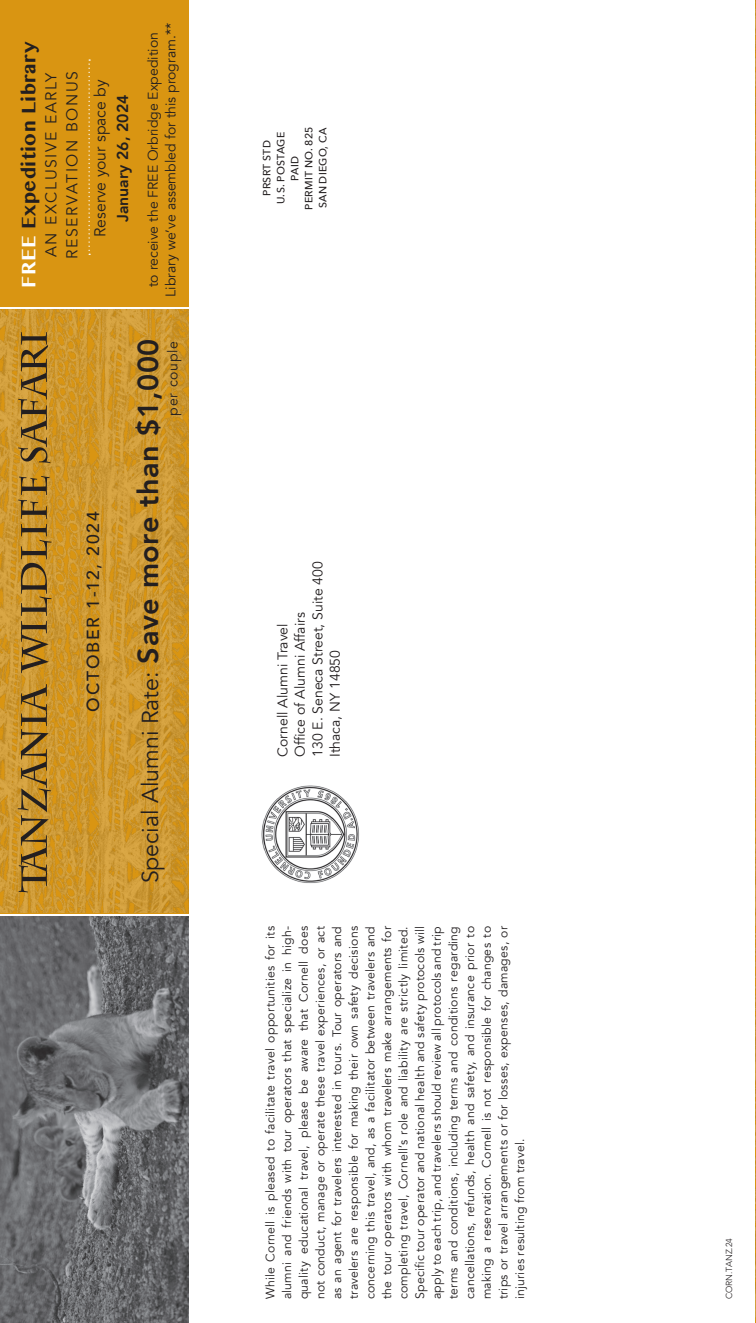
<style>
.page{position:relative;width:756px;height:1323px;background:#fff}
.page>*{position:absolute;margin:0;border:0;box-sizing:border-box;transform-origin:0 0}
.Description{font:23.1px "Avenir";color:#231f20}
.Description-2{font:700 22.75px "Khmer MN";letter-spacing:.02em;color:#231f20}
.t1{font:500 17.5px "Avenir";letter-spacing:.105em;color:#231f20}
.t2{font:15.75px/21px "Avenir";letter-spacing:.1em;color:#231f20}
.t3{font:15.75px/22.8px "Avenir";color:#231f20;text-align:center}
.Description-3{font:14px/17.5px "Avenir";color:#231f20;text-align:center}
.Description-4{font:14px "Avenir";letter-spacing:.06em;color:#231f20}
.t4{font:12.25px/16.6px "Avenir";letter-spacing:.02em;color:#231f20;text-align:justify}
.t5{font:500 10.5px "Avenir Next";letter-spacing:.025em;color:#231f20}
.t6{font:300 8.75px "Avenir";color:#231f20}
.s1{color:#fff}
.s2{font-weight:800}
.s3{font-weight:800;font-size:28.88px}
</style>
<div class="page">
<img style="left:755px;top:1px;width:1px;height:1321px">
<img style="left:0;top:310px;width:188px;height:602px">
<svg style="left:18px;top:332px;width:34px;height:560px;background:#aa7e2b"></svg>
<div style="left:0;top:0;width:188px;height:306px;background:#d99512"></div>
<svg style="left:88px;top:59px;width:2px;height:196px"></svg>
<img style="left:261px;top:785px;width:98px;height:98px">
<img style="left:0;top:916px;width:188px;height:407px">
<p class="Description-2" style="left:14px;top:288px;width:248px;rotate:-90deg"><span class="s1">FREE</span> Expedition Library</p>
<p class="t2" style="left:41px;top:259px;width:189px;rotate:-90deg">AN EXCLUSIVE EARLY<br>RESERVATION BONUS</p>
<p class="t3" style="left:89px;top:237px;width:159px;rotate:-90deg">Reserve your space by<br><span class="s2">January 26, 2024</span></p>
<p class="Description-3" style="left:145px;top:297px;width:275px;rotate:-90deg">to receive the FREE Orbridge Expedition<br>Library we’ve assembled for this program.**</p>
<p class="t1" style="left:78px;top:712px;width:202px;rotate:-90deg">OCTOBER 1-12, 2024</p>
<p class="Description" style="left:136px;top:883px;width:546px;rotate:-90deg">Special Alumni Rate: <span class="s3">Save more than $1,000</span></p>
<p class="Description-4" style="left:164px;top:416px;width:76px;rotate:-90deg">per couple</p>
<p class="t5" style="left:300px;top:210px;width:85px;rotate:-90deg">PERMIT NO. 825</p>
<p class="t5" style="left:314px;top:208px;width:82px;rotate:-90deg">SAN DIEGO, CA</p>
<p class="t5" style="left:258px;top:196px;width:57px;rotate:-90deg">PRSRT STD</p>
<p class="t5" style="left:272px;top:204px;width:74px;rotate:-90deg">U.S. POSTAGE</p>
<p class="t5" style="left:286px;top:181px;width:26px;rotate:-90deg">PAID</p>
<p class="Description-3" style="left:309px;top:757px;width:197px;rotate:-90deg">130 E. Seneca Street, Suite 400</p>
<p class="Description-3" style="left:274px;top:757px;width:135px;rotate:-90deg">Cornell Alumni Travel</p>
<p class="Description-3" style="left:292px;top:757px;width:146px;rotate:-90deg">Office of Alumni Affairs</p>
<p class="Description-3" style="left:327px;top:757px;width:108px;rotate:-90deg">Ithaca, NY 14850</p>
<p class="t4" style="left:262px;top:1299px;width:375px;rotate:-90deg">While Cornell is pleased to facilitate travel opportunities for its alumni and friends with tour operators that specialize in high&shy;quality educational travel, please be aware that Cornell does not conduct, manage or operate these travel experiences, or act as an agent for travelers interested in tours. Tour operators and travelers are responsible for making their own safety decisions concerning this travel, and, as a facilitator between travelers and the tour operators with whom travelers make arrangements for completing travel, Cornell’s role and liability are strictly limited.<br>Specific tour operator and national health and safety protocols will apply to each trip, and travelers should review all protocols and trip terms and conditions, including terms and conditions regarding cancellations, refunds, health and safety, and insurance prior to making a reservation. Cornell is not responsible for changes to trips or travel arrangements or for losses, expenses, damages, or injuries resulting from travel.</p>
<p class="t6" style="left:724px;top:1299px;width:63px;rotate:-90deg">CORN.TANZ.24</p>
</div>
